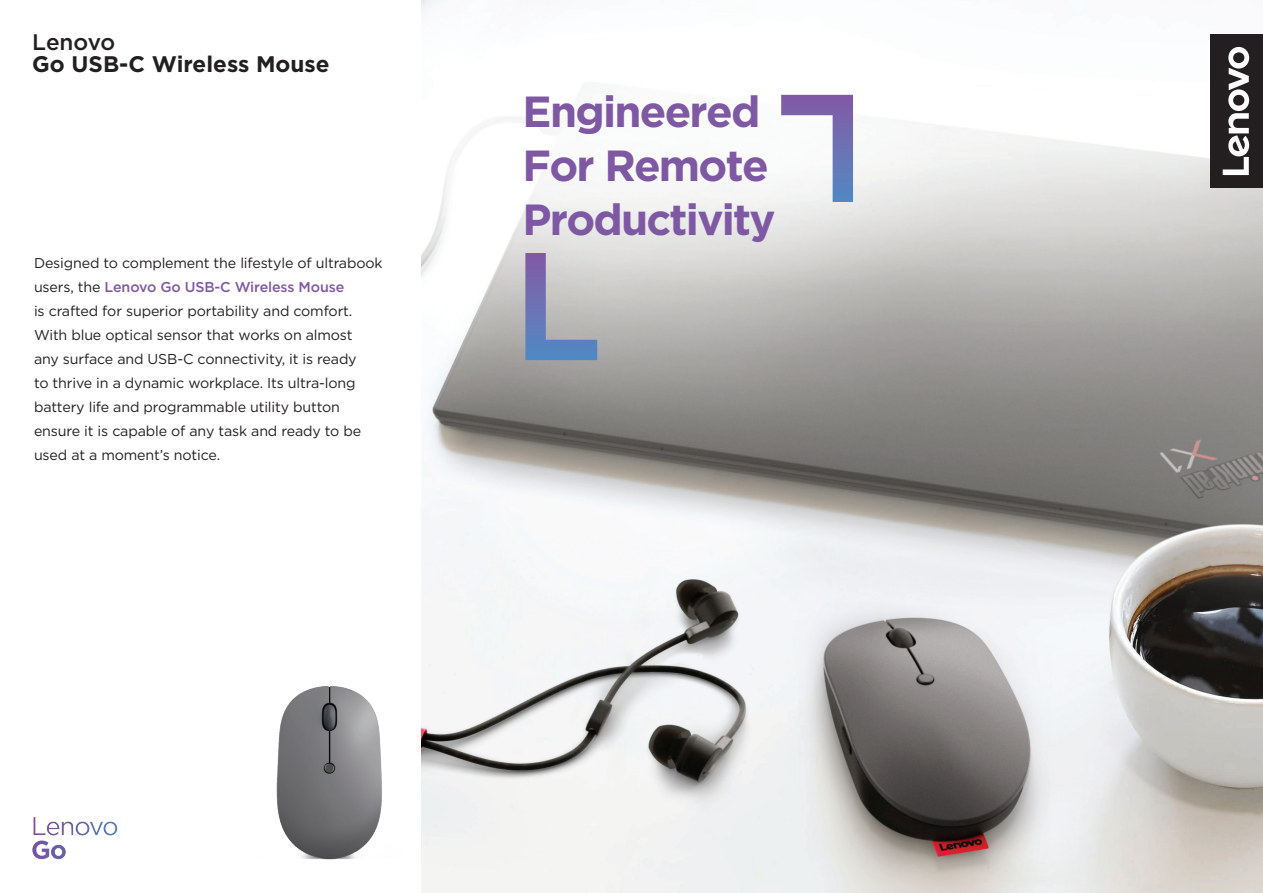
<style>
.page{position:relative;width:1263px;height:893px;background:#fff}
.page>*{position:absolute;margin:0;border:0;box-sizing:border-box;transform-origin:0 0}
.t1{font:700 43.5px/54px "Gotham";letter-spacing:-.04em;color:#7f58a4}
.t2{font:700 22.5px "Gotham";color:#231f20}
.t3{font:500 22.5px "Gotham";letter-spacing:-.01em;color:#231f20}
.t4{font:14.25px/24px "Gotham";letter-spacing:-.01em;color:#231f20}
.s1{font-weight:500;color:#7f58a4}
</style>
<div class="page">
<img style="left:421px;top:0;width:842px;height:893px">
<svg style="left:781px;top:95px;width:72px;height:107px"></svg>
<svg style="left:525px;top:253px;width:72px;height:107px;background:#9da5be"></svg>
<img style="left:276px;top:686px;width:106px;height:174px">
<img style="left:32px;top:817px;width:86px;height:43px">
<div style="left:1211px;top:34px;width:52px;height:154px;background:#231f20"></div>
<svg style="left:1223px;top:47px;width:26px;height:128px"></svg>
<h2 class="t3" style="left:32px;top:27px;width:84px">Lenovo</h2>
<h2 class="t2" style="left:32px;top:49px;width:299px">Go USB-C Wireless Mouse</h2>
<p class="t4" style="left:34px;top:251px;width:350px">Designed to complement the lifestyle of ultrabook users, the <span class="s1">Lenovo Go USB-C Wireless Mouse<br></span>is crafted for superior portability and comfort.<br>With blue optical sensor that works on almost<br>any surface and USB-C connectivity, it is ready<br>to thrive in a dynamic workplace. Its ultra-long battery life and programmable utility button ensure it is capable of any task and ready to be used at a moment’s notice.</p>
<h1 class="t1" style="left:523px;top:84px;width:254px">Engineered<br>For Remote<br>Productivity</h1>
</div>
